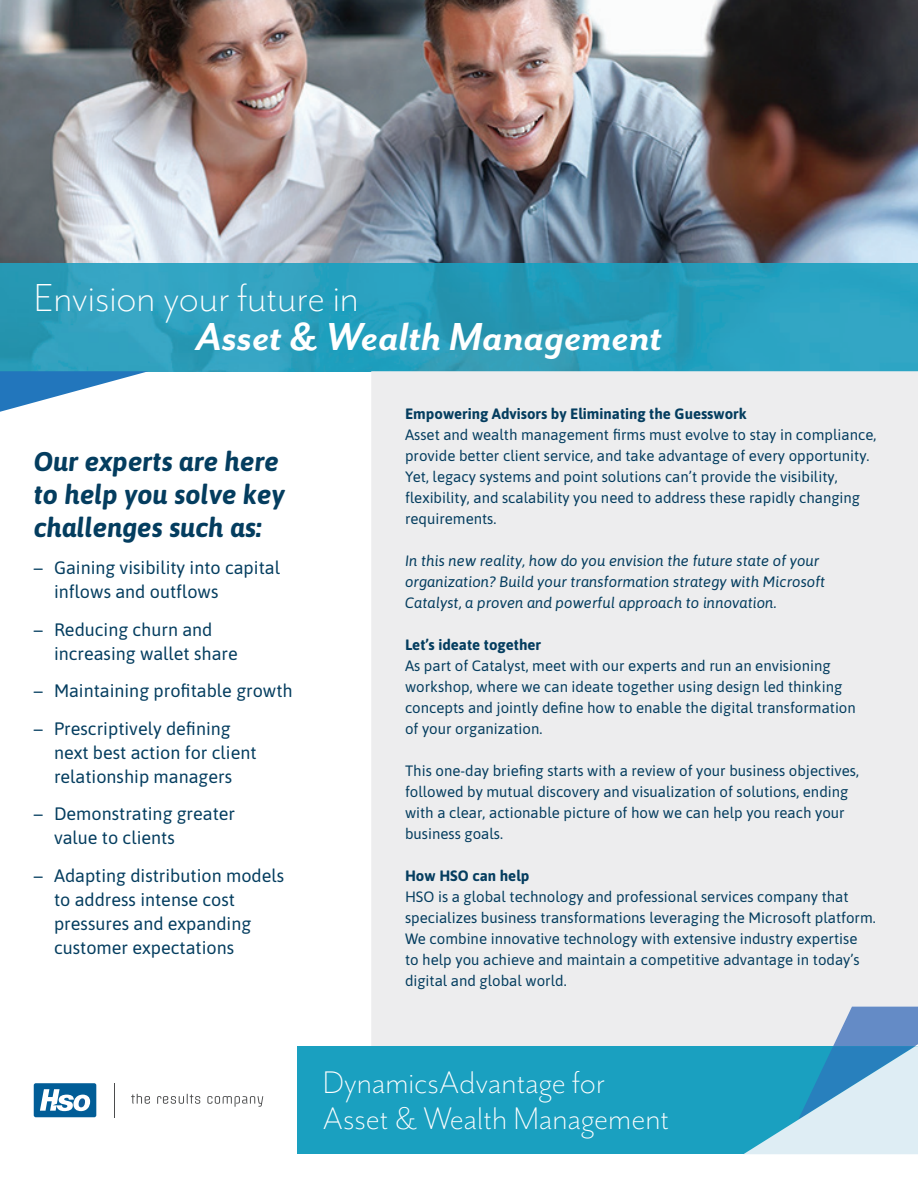
<style>
.page{position:relative;width:918px;height:1188px;background:#fff}
.page>*{position:absolute;margin:0;border:0;box-sizing:border-box;transform-origin:0 0}
.t1{font:italic 700 45px "Mr Eaves San OT";color:#fff}
.t2{font:300 45px "Mr Eaves San OT";color:#fff}
.t3{font:300 36px/36px "Mr Eaves San OT";color:#fff}
.t4{font:italic 700 27px/33px "Asap";color:#043d5f}
.t5{font:18px/24px "Asap";color:#043d5f}
.t6{font:15px/21px "Asap";color:#043d5f}
.t7{font:italic 15px/21px "Asap";color:#043d5f}
.t8{font:700 15px "Asap";color:#043d5f}
</style>
<div class="page">
<img style="left:0;top:0;width:918px;height:263px">
<img style="left:0;top:263px;width:918px;height:108px">
<div style="left:371px;top:371px;width:547px;height:675px;background:#ededee"></div>
<svg style="left:0;top:371px;width:148px;height:41px"></svg>
<div style="left:297px;top:1046px;width:621px;height:108px;background:#1aa0c0"></div>
<svg style="left:743px;top:1007px;width:175px;height:147px"></svg>
<svg style="left:34px;top:1083px;width:62px;height:34px"></svg>
<hr style="left:114px;top:1083px;width:1px;height:34px;background:#4b4c4d">
<svg style="left:131px;top:1094px;width:132px;height:13px"></svg>
<h1 class="t2" style="left:34px;top:273px;width:327px">Envision your future in</h1>
<h1 class="t1" style="left:196px;top:312px;width:468px">Asset &amp; Wealth Management</h1>
<h3 class="t4" style="left:34px;top:443px;width:252px">Our experts are here to help you solve key challenges such as:</h3>
<p class="t5" style="left:54px;top:555px;width:228px;text-indent:-20px">– Gaining visibility into capital inflows and outflows</p>
<p class="t5" style="left:54px;top:616px;width:185px;text-indent:-20px">– Reducing churn and increasing wallet share</p>
<p class="t5" style="left:34px;top:678px;width:261px">– Maintaining profitable growth</p>
<p class="t5" style="left:54px;top:715px;width:204px;text-indent:-20px">– Prescriptively defining next best action for client relationship managers</p>
<p class="t5" style="left:54px;top:801px;width:183px;text-indent:-20px">– Demonstrating greater value to clients</p>
<p class="t5" style="left:54px;top:862px;width:232px;text-indent:-20px">– Adapting distribution models to address intense cost pressures and expanding customer expectations</p>
<p class="t8" style="left:405px;top:403px;width:343px">Empowering Advisors by Eliminating the Guesswork</p>
<p class="t6" style="left:405px;top:423px;width:473px">Asset and wealth management firms must evolve to stay in compliance, provide better client service, and take advantage of every opportunity.<br>Yet, legacy systems and point solutions can’t provide the visibility, flexibility, and scalability you need to address these rapidly changing requirements.</p>
<p class="t7" style="left:405px;top:550px;width:422px">In this new reality, how do you envision the future state of your organization? Build your transformation strategy with Microsoft<br>Catalyst, a proven and powerful approach to innovation.</p>
<p class="t8" style="left:405px;top:634px;width:138px">Let’s ideate together</p>
<p class="t6" style="left:405px;top:654px;width:452px">As part of Catalyst, meet with our experts and run an envisioning workshop, where we can ideate together using design led thinking concepts and jointly define how to enable the digital transformation of your organization.</p>
<p class="t6" style="left:405px;top:759px;width:456px">This one-day briefing starts with a review of your business objectives, followed by mutual discovery and visualization of solutions, ending with a clear, actionable picture of how we can help you reach your business goals.</p>
<p class="t8" style="left:405px;top:865px;width:126px">How HSO can help</p>
<p class="t6" style="left:405px;top:885px;width:472px">HSO is a global technology and professional services company that specializes business transformations leveraging the Microsoft platform.<br>We combine innovative technology with extensive industry expertise<br>to help you achieve and maintain a competitive advantage in today’s digital and global world.</p>
<h2 class="t3" style="left:323px;top:1065px;width:348px">DynamicsAdvantage for<br>Asset &amp; Wealth Management</h2>
</div>
